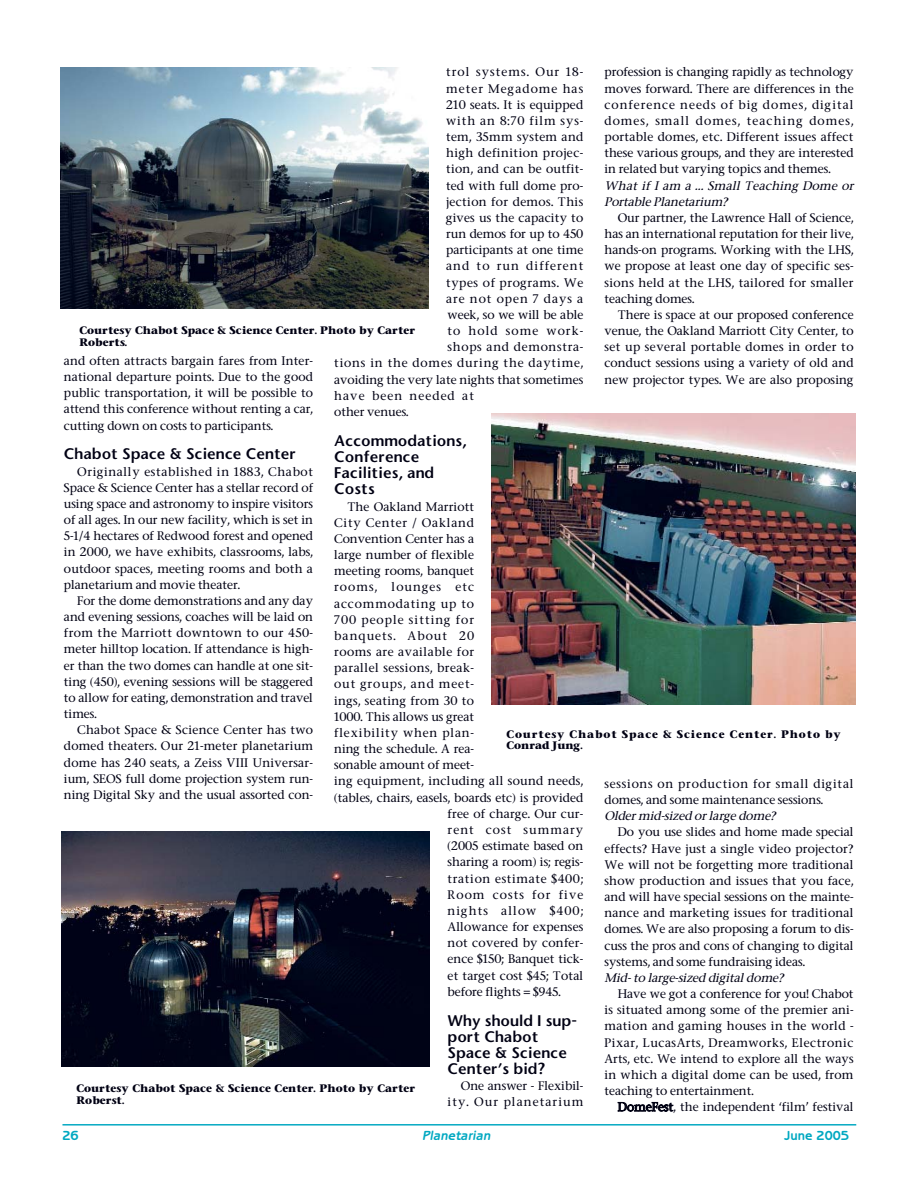
<style>
.page{position:relative;width:918px;height:1188px;background:#fff}
.page>*{position:absolute;margin:0;border:0;box-sizing:border-box;transform-origin:0 0}
.t1{font:600 14.7px/16.2px "Stone Sans";color:#000113}
.t2{font:italic 700 13.2px "Benguiat Gothic";color:#00a8c1}
.t3{font:700 13.2px "Benguiat Gothic";color:#00a8c1}
.t4{font:500 11.7px/16.2px "Stone Serif";letter-spacing:.01em;color:#000113;text-align:justify}
.t5{font:500 11.7px "Stone Serif";letter-spacing:.09em;color:#000113}
.t6{font:italic 500 11.7px/16.2px "Stone Serif";color:#000113}
.t7{font:500 11.7px/16.2px "Stone Serif";letter-spacing:.065em;color:#000113}
.t8{font:500 11.7px "Stone Serif";letter-spacing:.07em;color:#000113}
.t9{font:500 11.7px "Stone Serif";letter-spacing:.04em;color:#000113}
.t10{font:500 11.7px/16.2px "Stone Serif";letter-spacing:.045em;color:#000113;text-align:right}
.t11{font:500 11.7px "Stone Serif";letter-spacing:.035em;color:#000113}
.t12{font:500 11.7px "Stone Serif";letter-spacing:.03em;color:#000113}
.t13{font:500 11.7px "Stone Serif";letter-spacing:.055em;color:#000113}
.t14{font:500 11.7px "Stone Serif";letter-spacing:.075em;color:#000113}
.t15{font:500 11.7px "Stone Serif";letter-spacing:.05em;color:#000113}
.t16{font:500 11.7px "Stone Serif";letter-spacing:.06em;color:#000113}
.t17{font:500 11.7px "Stone Serif";letter-spacing:.08em;color:#000113}
.t18{font:500 11.7px "Stone Serif";letter-spacing:.085em;color:#000113}
.t19{font:700 10.35px/11.7px "Stone Serif";color:#000113}
.t20{font:700 10.35px/11.7px "Stone Serif";letter-spacing:.08em;color:#000113}
</style>
<div class="page">
<hr style="left:62px;top:1124px;width:794px;height:2px;background:#00a8c1">
<img style="left:60px;top:67px;width:369px;height:242px">
<img style="left:62px;top:832px;width:368px;height:235px">
<img style="left:492px;top:413px;width:364px;height:291px">
<p class="t4" style="left:604px;top:65px;width:251px">profession is changing rapidly as technology moves forward. There are differences in the conference needs of big domes, digital domes, small domes, teaching domes, portable domes, etc. Different issues affect these various groups, and they are interested in related but varying topics and themes.</p>
<p class="t6" style="left:604px;top:179px;width:253px">What if I am a … Small Teaching Dome or<br>Portable Planetarium?</p>
<p class="t4" style="left:604px;top:211px;width:251px;text-indent:13px">Our partner, the Lawrence Hall of Science, has an international reputation for their live, hands-on programs. Working with the LHS, we propose at least one day of specific ses&shy;sions held at the LHS, tailored for smaller teaching domes.</p>
<p class="t4" style="left:604px;top:308px;width:251px;text-indent:13px">There is space at our proposed conference venue, the Oakland Marriott City Center, to set up several portable domes in order to conduct sessions using a variety of old and new projector types. We are also proposing</p>
<p class="t5" style="left:446px;top:67px;width:139px">trol systems. Our 18-</p>
<p class="t5" style="left:446px;top:84px;width:139px">meter Megadome has</p>
<p class="t4" style="left:446px;top:98px;width:139px">210 seats. It is equipped</p>
<p class="t14" style="left:446px;top:116px;width:139px">with an 8:70 film sys-</p>
<p class="t4" style="left:446px;top:130px;width:139px">tem, 35mm system and</p>
<p class="t9" style="left:446px;top:148px;width:139px">high definition projec-</p>
<p class="t4" style="left:446px;top:162px;width:139px">tion, and can be outfit-</p>
<p class="t4" style="left:446px;top:179px;width:139px">ted with full dome pro-</p>
<p class="t11" style="left:446px;top:197px;width:139px">jection for demos. This</p>
<p class="t4" style="left:446px;top:211px;width:139px">gives us the capacity to</p>
<p class="t4" style="left:446px;top:227px;width:139px">run demos for up to 450</p>
<p class="t4" style="left:446px;top:243px;width:139px">participants at one time</p>
<p class="t5" style="left:446px;top:261px;width:139px">and to run different</p>
<p class="t15" style="left:446px;top:278px;width:139px">types of programs. We</p>
<p class="t18" style="left:446px;top:294px;width:139px">are not open 7 days a</p>
<p class="t4" style="left:448px;top:308px;width:137px">week, so we will be able</p>
<p class="t5" style="left:448px;top:326px;width:137px">to hold some work-</p>
<p class="t16" style="left:448px;top:342px;width:137px">shops and demonstra-</p>
<p class="t8" style="left:334px;top:358px;width:251px">tions in the domes during the daytime,</p>
<p class="t4" style="left:334px;top:373px;width:251px">avoiding the very late nights that sometimes</p>
<p class="t5" style="left:334px;top:391px;width:141px">have been needed at</p>
<p class="t4" style="left:334px;top:405px;width:76px">other venues.</p>
<p class="t1" style="left:334px;top:434px;width:134px">Accommodations,<br>Conference<br>Facilities, and<br>Costs</p>
<p class="t4" style="left:347px;top:500px;width:128px">The Oakland Marriott</p>
<p class="t7" style="left:334px;top:516px;width:141px">City Center / Oakland</p>
<p class="t4" style="left:334px;top:532px;width:141px">Convention Center has a</p>
<p class="t4" style="left:334px;top:548px;width:141px">large number of flexible</p>
<p class="t4" style="left:334px;top:564px;width:141px">meeting rooms, banquet</p>
<p class="t5" style="left:334px;top:582px;width:141px">rooms, lounges etc</p>
<p class="t8" style="left:334px;top:599px;width:141px">accommodating up to</p>
<p class="t5" style="left:334px;top:615px;width:141px">700 people sitting for</p>
<p class="t5" style="left:334px;top:631px;width:141px">banquets. About 20</p>
<p class="t9" style="left:334px;top:647px;width:141px">rooms are available for</p>
<p class="t9" style="left:334px;top:663px;width:141px">parallel sessions, break-</p>
<p class="t17" style="left:334px;top:679px;width:141px">out groups, and meet-</p>
<p class="t12" style="left:334px;top:696px;width:141px">ings, seating from 30 to</p>
<p class="t4" style="left:334px;top:710px;width:141px">1000. This allows us great</p>
<p class="t8" style="left:334px;top:728px;width:141px">flexibility when plan-</p>
<p class="t4" style="left:334px;top:742px;width:141px">ning the schedule. A rea-</p>
<p class="t4" style="left:334px;top:758px;width:141px">sonable amount of meet-</p>
<p class="t4" style="left:334px;top:774px;width:251px">ing equipment, including all sound needs,</p>
<p class="t4" style="left:334px;top:791px;width:251px">(tables, chairs, easels, boards etc) is provided</p>
<p class="t4" style="left:448px;top:807px;width:137px">free of charge. Our cur-</p>
<p class="t5" style="left:448px;top:825px;width:137px">rent cost summary</p>
<p class="t4" style="left:448px;top:839px;width:137px">(2005 estimate based on</p>
<p class="t4" style="left:448px;top:855px;width:137px">sharing a room) is; regis-</p>
<p class="t13" style="left:448px;top:873px;width:137px">tration estimate $400;</p>
<p class="t5" style="left:448px;top:890px;width:137px">Room costs for five</p>
<p class="t5" style="left:448px;top:906px;width:137px">nights allow $400;</p>
<p class="t4" style="left:448px;top:920px;width:137px">Allowance for expenses</p>
<p class="t4" style="left:448px;top:936px;width:137px">not covered by confer-</p>
<p class="t4" style="left:448px;top:952px;width:137px">ence $150; Banquet tick-</p>
<p class="t4" style="left:448px;top:968px;width:137px">et target cost $45; Total</p>
<p class="t4" style="left:448px;top:985px;width:114px">before flights = $945.</p>
<p class="t1" style="left:448px;top:1014px;width:131px">Why should I sup&shy;port Chabot<br>Space &amp; Science<br>Center’s bid?</p>
<p class="t10" style="left:448px;top:1079px;width:137px">One answer - Flexibil&shy;ity. Our planetarium</p>
<p class="t19" style="left:79px;top:326px;width:337px">Courtesy Chabot Space &amp; Science Center. Photo by Carter<br>Roberts.</p>
<p class="t4" style="left:64px;top:354px;width:251px">and often attracts bargain fares from Inter&shy;national departure points. Due to the good public transportation, it will be possible to attend this conference without renting a car, cutting down on costs to participants.</p>
<p class="t1" style="left:64px;top:448px;width:234px">Chabot Space &amp; Science Center</p>
<p class="t4" style="left:64px;top:465px;width:251px;text-indent:13px">Originally established in 1883, Chabot Space &amp; Science Center has a stellar record of using space and astronomy to inspire visitors of all ages. In our new facility, which is set in 5-1/4 hectares of Redwood forest and opened in 2000, we have exhibits, classrooms, labs, outdoor spaces, meeting rooms and both a planetarium and movie theater.</p>
<p class="t4" style="left:64px;top:594px;width:251px;text-indent:13px">For the dome demonstrations and any day and evening sessions, coaches will be laid on from the Marriott downtown to our 450- meter hilltop location. If attendance is high&shy;er than the two domes can handle at one sit&shy;ting (450), evening sessions will be staggered to allow for eating, demonstration and travel times.</p>
<p class="t4" style="left:64px;top:723px;width:251px;text-indent:13px">Chabot Space &amp; Science Center has two domed theaters. Our 21-meter planetarium dome has 240 seats, a Zeiss VIII Universar&shy;ium, SEOS full dome projection system run&shy;ning Digital Sky and the usual assorted con-</p>
<p class="t20" style="left:506px;top:729px;width:336px">Courtesy Chabot Space &amp; Science Center. Photo by<br>Conrad Jung.</p>
<p class="t7" style="left:604px;top:777px;width:251px">sessions on production for small digital domes, and some maintenance sessions.</p>
<p class="t6" style="left:604px;top:809px;width:175px">Oldermid-sized orlarge dome?</p>
<p class="t4" style="left:604px;top:825px;width:251px;text-indent:13px">Do you use slides and home made special effects? Have just a single video projector?<br>We will not be forgetting more traditional show production and issues that you face, and will have special sessions on the mainte&shy;nance and marketing issues for traditional domes. We are also proposing a forum to dis&shy;cuss the pros and cons of changing to digital systems, and some fundraising ideas.</p>
<p class="t6" style="left:604px;top:971px;width:183px">Mid-to large-sized digitaldome?</p>
<p class="t4" style="left:604px;top:987px;width:251px;text-indent:13px">Have we got a conference for you! Chabot is situated among some of the premier ani&shy;mation and gaming houses in the world - Pixar, LucasArts, Dreamworks, Electronic Arts, etc. We intend to explore all the ways in which a digital dome can be used, from teaching to entertainment.</p>
<p class="t4" style="left:618px;top:1100px;width:237px">DomeFest, the independent ‘film’ festival</p>
<p class="t19" style="left:76px;top:1084px;width:340px">Courtesy Chabot Space &amp; Science Center. Photo by Carter<br>Roberst.</p>
<p class="t3" style="left:62px;top:1131px;width:18px">26</p>
<p class="t2" style="left:422px;top:1131px;width:72px">Planetarian</p>
<p class="t3" style="left:785px;top:1131px;width:66px">June 2005</p>
</div>
